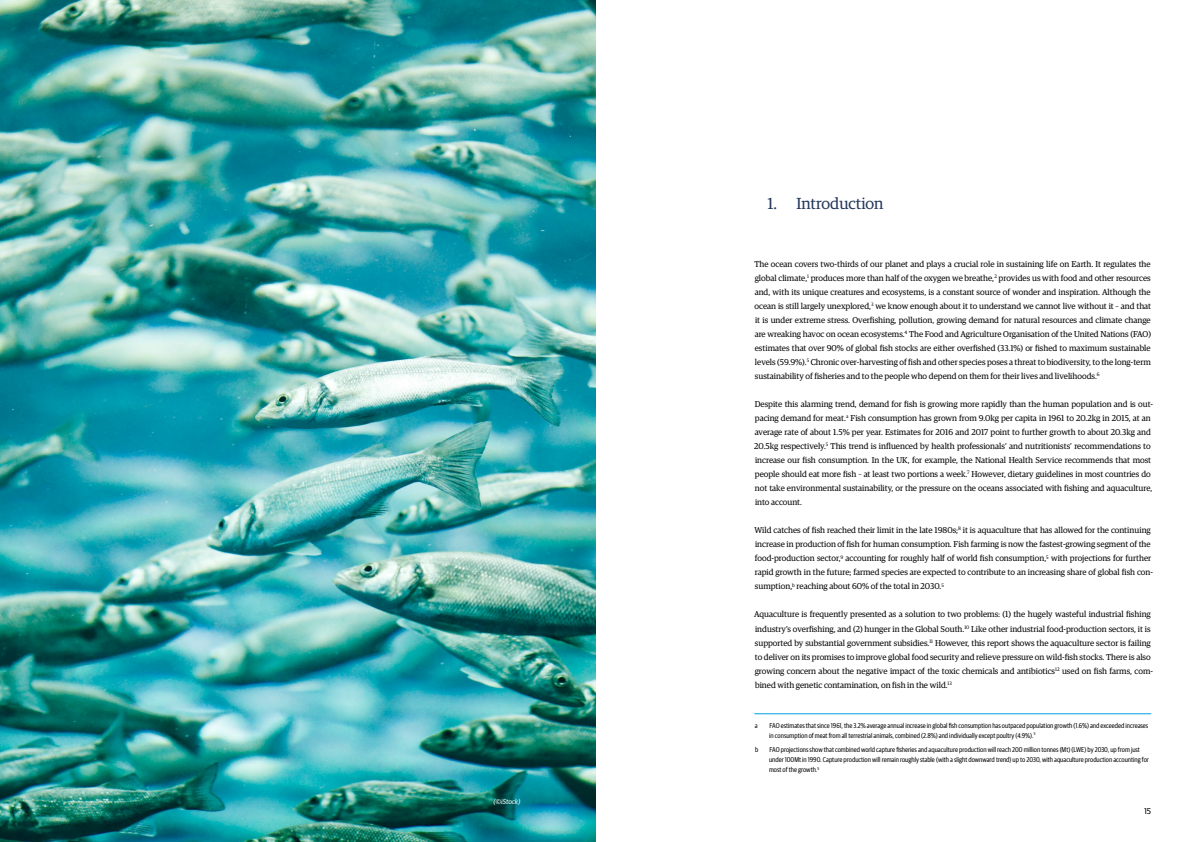
<style>
.page{position:relative;width:1191px;height:842px;background:#fff}
.page>*{position:absolute;margin:0;border:0;box-sizing:border-box;transform-origin:0 0}
.t1{font:16px "Guardian Egyp";color:#24375a}
.t2{font:8.5px/14px "Guardian Egyp";color:#000}
.t3{font:8.5px "Guardian Sans";color:#000}
.t4{font:7px/10px "Guardian Sans Cond Web";color:#000}
.t5{font:italic 7px "Guardian Sans";color:#fff}
</style>
<div class="page">
<hr style="left:754px;top:713px;width:397px;height:1px;background:#009fe3">
<img style="left:0;top:0;width:595px;height:842px">
<p class="t5" style="left:493px;top:796px;width:29px">(©iStock)</p>
<h1 class="t1" style="left:767px;top:193px;width:118px">1. Introduction</h1>
<p class="t2" style="left:754px;top:256px;width:398px;text-align:justify">The ocean covers two-thirds of our planet and plays a crucial role in sustaining life on Earth. It regulates the global climate,<sup>1</sup> produces more than half of the oxygen we breathe,<sup>2</sup> provides us with food and other resources and, with its unique creatures and ecosystems, is a constant source of wonder and inspiration. Although the ocean is still largely unexplored,<sup>3</sup> we know enough about it to understand we cannot live without it – and that it is under extreme stress. Overfishing, pollution, growing demand for natural resources and climate change are wreaking havoc on ocean ecosystems.<sup>4</sup> The Food and Agriculture Organisation of the United Nations (FAO) estimates that over 90% of global fish stocks are either overfished (33.1%) or fished to maximum sustainable levels (59.9%).<sup>5</sup> Chronic over-harvesting of fish and other species poses a threat to biodiversity, to the long-term sustainability of fisheries and to the people who depend on them for their lives and livelihoods.<sup>6</sup></p>
<p class="t2" style="left:754px;top:396px;width:400px">Despite this alarming trend, demand for fish is growing more rapidly than the human population and is out&shy;pacing demand for meat.<sup>a</sup> Fish consumption has grown from 9.0kg per capita in 1961 to 20.2kg in 2015, at an average rate of about 1.5% per year. Estimates for 2016 and 2017 point to further growth to about 20.3kg and 20.5kg respectively.<sup>5</sup> This trend is influenced by health professionals’ and nutritionists’ recommendations to increase our fish consumption. In the UK, for example, the National Health Service recommends that most people should eat more fish – at least two portions a week.<sup>7</sup> However, dietary guidelines in most countries do not take environmental sustainability, or the pressure on the oceans associated with fishing and aquaculture, into account.</p>
<p class="t2" style="left:754px;top:523px;width:400px">Wild catches of fish reached their limit in the late 1980s;<sup>8</sup> it is aquaculture that has allowed for the continuing increase in production of fish for human consumption. Fish farming is now the fastest-growing segment of the food-production sector,<sup>9</sup> accounting for roughly half of world fish consumption,<sup>5</sup> with projections for further rapid growth in the future; farmed species are expected to contribute to an increasing share of global fish con&shy;sumption,<sup>b</sup> reaching about 60% of the total in 2030.<sup>5</sup></p>
<p class="t2" style="left:754px;top:607px;width:400px">Aquaculture is frequently presented as a solution to two problems: (1) the hugely wasteful industrial fishing industry’s overfishing, and (2) hunger in the Global South.<sup>10</sup> Like other industrial food-production sectors, it is supported by substantial government subsidies.<sup>11</sup> However, this report shows the aquaculture sector is failing to deliver on its promises to improve global food security and relieve pressure on wild-fish stocks. There is also growing concern about the negative impact of the toxic chemicals and antibiotics<sup>12</sup> used on fish farms, com&shy;bined with genetic contamination, on fish in the wild.<sup>13</sup></p>
<p class="t4" style="left:754px;top:720px;width:4px">a</p>
<p class="t4" style="left:769px;top:720px;width:380px">FAO estimates that since 1961, the 3.2% average annual increase in global fish consumption has outpaced population growth (1.6%) and exceeded increases in consumption of meat from all terrestrial animals, combined (2.8%) and individually except poultry (4.9%).<sup>5</sup></p>
<p class="t4" style="left:755px;top:744px;width:5px">b</p>
<p class="t4" style="left:769px;top:744px;width:381px">FAO projections show that combined world capture fisheries and aquaculture production will reach 200 million tonnes (Mt) (LWE) by 2030, up from just under 100Mt in 1990. Capture production will remain roughly stable (with a slight downward trend) up to 2030, with aquaculture production accounting for most of the growth.<sup>5</sup></p>
<p class="t3" style="left:1144px;top:805px;width:9px">15</p>
</div>
